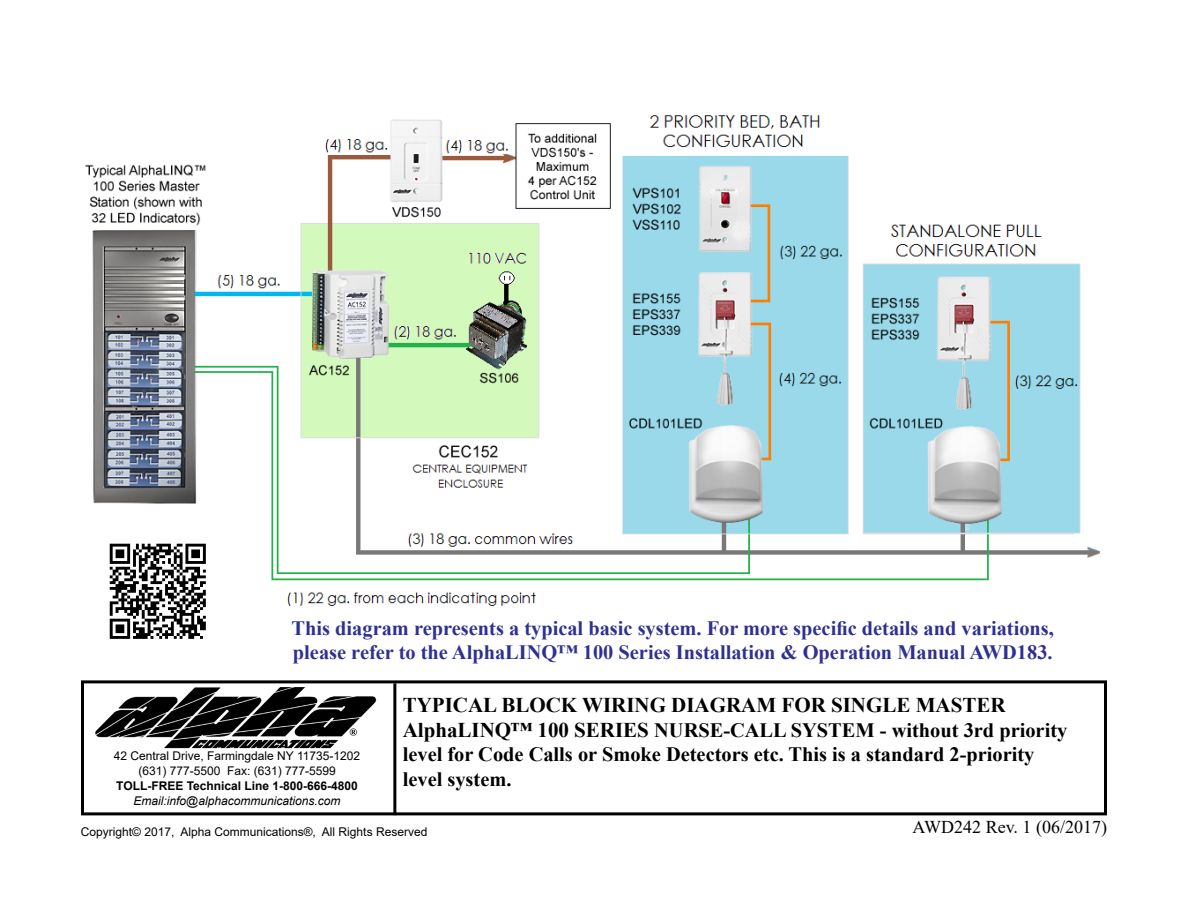
<style>
.page{position:relative;width:1188px;height:918px;background:#fff}
.page>*{position:absolute;margin:0;border:0;box-sizing:border-box;transform-origin:0 0}
.t1{font:700 21px "Times New Roman";color:#000}
.t2{font:700 20.4px/24.5px "Times New Roman";color:#2e3092}
.t3{font:700 20.4px/24.5px "Times New Roman";color:#000}
.t4{font:18px "Times New Roman";color:#000}
.t5{font:12px/15px "Arial";color:#000;text-align:center}
.t6{font:700 12px "Arial";color:#000}
.t7{font:italic 12px "Arial";color:#000}
.s1{font-size:21px}
</style>
<div class="page">
<img style="left:85px;top:115px;width:1015px;height:491px">
<hr style="left:393px;top:683px;width:3px;height:132px;background:#000">
<img style="left:95px;top:687px;width:282px;height:62px">
<div style="left:81px;top:680px;width:1026px;height:135px;border:3px solid #000"></div>
<img style="left:107px;top:540px;width:103px;height:99px">
<p class="t2" style="left:292px;top:615px;width:764px">This diagram represents a typical basic system. For more specific details and variations, please refer to the AlphaLINQ™ 100 Series Installation &amp; Operation Manual AWD183.</p>
<p class="t5" style="left:114px;top:748px;width:248px">42 Central Drive, Farmingdale NY 11735-1202 (631) 777-5500 Fax: (631) 777-5599</p>
<p class="t6" style="left:116px;top:777px;width:243px">TOLL-FREE Technical Line 1-800-666-4800</p>
<p class="t7" style="left:134px;top:793px;width:208px">Email:info@alphacommunications.com</p>
<p class="t1" style="left:403px;top:690px;width:604px">TYPICAL BLOCK WIRING DIAGRAM FOR SINGLE MASTER</p>
<p class="t3" style="left:403px;top:717px;width:666px"><span class="s1">AlphaLINQ™ 100 SERIES</span> NURSE-CALL SYSTEM - without 3rd priority level for Code Calls or Smoke Detectors etc. This is a standard 2-priority level system.</p>
<p class="t5" style="left:81px;top:824px;width:348px">Copyright© 2017, Alpha Communications®, All Rights Reserved</p>
<p class="t4" style="left:913px;top:815px;width:196px">AWD242 Rev. 1 (06/2017)</p>
</div>
